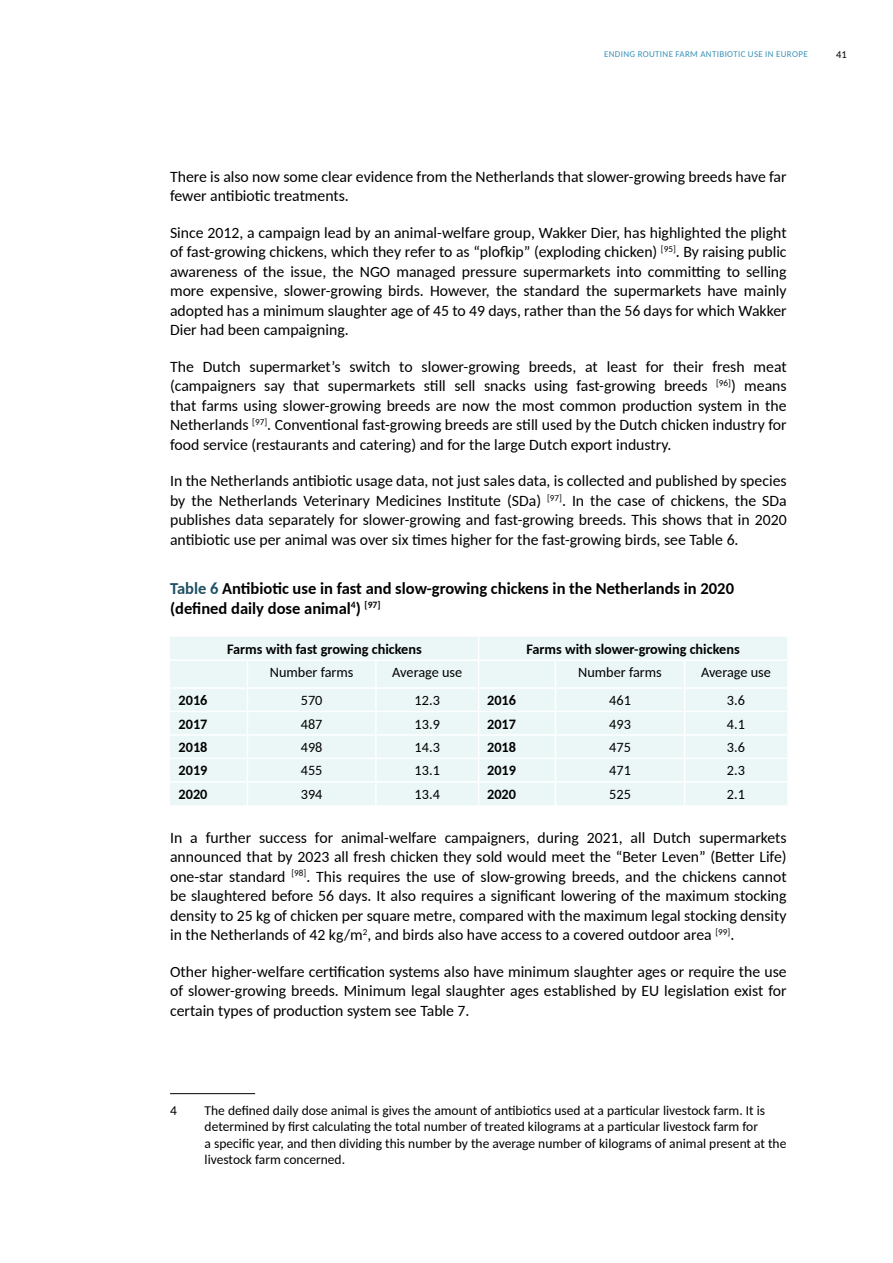
<style>
.page{position:relative;width:893px;height:1263px;background:#fff}
.page>*{position:absolute;margin:0;border:0;box-sizing:border-box;transform-origin:0 0}
.Default{font:700 16.5px/19.5px "Carlito";color:#000}
.Body_text{font:15.75px/19.5px "Carlito";color:#000;text-align:justify}
.Default-2{font:14.25px "Carlito";color:#000}
.Default-3{font:700 14.25px "Carlito";color:#000}
.t1{font:13.5px/16.2px "Carlito";color:#000}
.t2{font:10.5px "Carlito";color:#000}
.t3{font:9px "Carlito";letter-spacing:.04em;color:#3a93b8}
.s1{color:#1e5164}
</style>
<div class="page">
<div style="left:170px;top:637px;width:617px;height:168px;background:#ebf6f6"></div>
<hr style="left:170px;top:659px;width:77px;height:2px;background:#fff">
<hr style="left:247px;top:659px;width:129px;height:2px;background:#fff">
<hr style="left:376px;top:659px;width:103px;height:2px;background:#fff">
<hr style="left:375px;top:661px;width:2px;height:26px;background:#fff">
<hr style="left:479px;top:659px;width:76px;height:2px;background:#fff">
<hr style="left:555px;top:659px;width:130px;height:2px;background:#fff">
<hr style="left:685px;top:659px;width:102px;height:2px;background:#fff">
<hr style="left:170px;top:687px;width:77px;height:2px;background:#fff">
<hr style="left:247px;top:687px;width:129px;height:2px;background:#fff">
<hr style="left:376px;top:687px;width:103px;height:2px;background:#fff">
<hr style="left:375px;top:689px;width:2px;height:22px;background:#fff">
<hr style="left:479px;top:687px;width:76px;height:2px;background:#fff">
<hr style="left:555px;top:687px;width:130px;height:2px;background:#fff">
<hr style="left:685px;top:687px;width:102px;height:2px;background:#fff">
<hr style="left:170px;top:711px;width:77px;height:1px;background:#fff">
<hr style="left:247px;top:711px;width:129px;height:1px;background:#fff">
<hr style="left:376px;top:711px;width:103px;height:1px;background:#fff">
<hr style="left:375px;top:712px;width:2px;height:22px;background:#fff">
<hr style="left:479px;top:711px;width:76px;height:1px;background:#fff">
<hr style="left:555px;top:711px;width:130px;height:1px;background:#fff">
<hr style="left:685px;top:711px;width:102px;height:1px;background:#fff">
<hr style="left:170px;top:734px;width:77px;height:2px;background:#fff">
<hr style="left:247px;top:734px;width:129px;height:2px;background:#fff">
<hr style="left:376px;top:734px;width:103px;height:2px;background:#fff">
<hr style="left:375px;top:736px;width:2px;height:22px;background:#fff">
<hr style="left:479px;top:734px;width:76px;height:2px;background:#fff">
<hr style="left:555px;top:734px;width:130px;height:2px;background:#fff">
<hr style="left:685px;top:734px;width:102px;height:2px;background:#fff">
<hr style="left:170px;top:758px;width:77px;height:1px;background:#fff">
<hr style="left:247px;top:758px;width:129px;height:1px;background:#fff">
<hr style="left:376px;top:758px;width:103px;height:1px;background:#fff">
<hr style="left:375px;top:759px;width:2px;height:22px;background:#fff">
<hr style="left:479px;top:758px;width:76px;height:1px;background:#fff">
<hr style="left:555px;top:758px;width:130px;height:1px;background:#fff">
<hr style="left:685px;top:758px;width:102px;height:1px;background:#fff">
<hr style="left:170px;top:781px;width:77px;height:1px;background:#fff">
<hr style="left:247px;top:781px;width:129px;height:1px;background:#fff">
<svg style="left:247px;top:661px;width:1px;height:144px"></svg>
<hr style="left:376px;top:781px;width:103px;height:1px;background:#fff">
<hr style="left:375px;top:782px;width:2px;height:23px;background:#fff">
<hr style="left:479px;top:781px;width:76px;height:1px;background:#fff">
<svg style="left:478px;top:637px;width:1px;height:168px"></svg>
<hr style="left:555px;top:781px;width:130px;height:1px;background:#fff">
<svg style="left:555px;top:661px;width:1px;height:144px"></svg>
<hr style="left:685px;top:781px;width:102px;height:1px;background:#fff">
<svg style="left:684px;top:661px;width:1px;height:144px"></svg>
<hr style="left:170px;top:1093px;width:85px;height:1px;background:#000">
<p class="t3" style="left:604px;top:48px;width:205px">ENDING ROUTINE FARM ANTIBIOTIC USE IN EUROPE</p>
<p class="t2" style="left:836px;top:47px;width:12px">41</p>
<p class="Body_text" style="left:170px;top:166px;width:618px">There is also now some clear evidence from the Netherlands that slower-growing breeds have far fewer antibiotic treatments.</p>
<p class="Body_text" style="left:170px;top:222px;width:618px">Since 2012, a campaign lead by an animal-welfare group, Wakker Dier, has highlighted the plight of fast-growing chickens, which they refer to as “plofkip” (exploding chicken) <sup>[95]</sup>. By raising public awareness of the issue, the NGO managed pressure supermarkets into committing to selling more expensive, slower-growing birds. However, the standard the supermarkets have mainly adopted has a minimum slaughter age of 45 to 49 days, rather than the 56 days for which Wakker Dier had been campaigning.</p>
<p class="Body_text" style="left:170px;top:356px;width:618px">The Dutch supermarket’s switch to slower-growing breeds, at least for their fresh meat (campaigners say that supermarkets still sell snacks using fast-growing breeds <sup>[96]</sup>) means that farms using slower-growing breeds are now the most common production system in the Netherlands <sup>[97]</sup>. Conventional fast-growing breeds are still used by the Dutch chicken industry for food service (restaurants and catering) and for the large Dutch export industry.</p>
<p class="Body_text" style="left:170px;top:471px;width:618px">In the Netherlands antibiotic usage data, not just sales data, is collected and published by species by the Netherlands Veterinary Medicines Institute (SDa) <sup>[97]</sup>. In the case of chickens, the SDa publishes data separately for slower-growing and fast-growing breeds. This shows that in 2020 antibiotic use per animal was over six times higher for the fast-growing birds, see Table 6.</p>
<p class="Default" style="left:170px;top:578px;width:565px"><span class="s1">Table 6</span> Antibiotic use in fast and slow-growing chickens in the Netherlands in 2020 (defined daily dose animal<sup>4</sup>) <sup>[97]</sup></p>
<p class="Default-3" style="left:227px;top:639px;width:196px">Farms with fast growing chickens</p>
<p class="Default-3" style="left:526px;top:639px;width:215px">Farms with slower-growing chickens</p>
<p class="Default-2" style="left:270px;top:663px;width:85px">Number farms</p>
<p class="Default-2" style="left:392px;top:663px;width:71px">Average use</p>
<p class="Default-2" style="left:578px;top:663px;width:85px">Number farms</p>
<p class="Default-2" style="left:701px;top:663px;width:71px">Average use</p>
<p class="Default-3" style="left:179px;top:690px;width:30px">2016</p>
<p class="Default-2" style="left:301px;top:691px;width:23px">570</p>
<p class="Default-2" style="left:415px;top:691px;width:27px">12.3</p>
<p class="Default-3" style="left:487px;top:690px;width:30px">2016</p>
<p class="Default-2" style="left:609px;top:691px;width:23px">461</p>
<p class="Default-2" style="left:727px;top:691px;width:20px">3.6</p>
<p class="Default-3" style="left:179px;top:714px;width:30px">2017</p>
<p class="Default-2" style="left:301px;top:714px;width:23px">487</p>
<p class="Default-2" style="left:415px;top:714px;width:27px">13.9</p>
<p class="Default-3" style="left:487px;top:714px;width:30px">2017</p>
<p class="Default-2" style="left:609px;top:714px;width:23px">493</p>
<p class="Default-2" style="left:727px;top:714px;width:20px">4.1</p>
<p class="Default-3" style="left:179px;top:737px;width:30px">2018</p>
<p class="Default-2" style="left:301px;top:737px;width:23px">498</p>
<p class="Default-2" style="left:415px;top:737px;width:27px">14.3</p>
<p class="Default-3" style="left:487px;top:737px;width:30px">2018</p>
<p class="Default-2" style="left:609px;top:737px;width:23px">475</p>
<p class="Default-2" style="left:727px;top:737px;width:20px">3.6</p>
<p class="Default-3" style="left:179px;top:761px;width:30px">2019</p>
<p class="Default-2" style="left:301px;top:761px;width:23px">455</p>
<p class="Default-2" style="left:415px;top:761px;width:27px">13.1</p>
<p class="Default-3" style="left:487px;top:761px;width:30px">2019</p>
<p class="Default-2" style="left:609px;top:761px;width:23px">471</p>
<p class="Default-2" style="left:727px;top:761px;width:20px">2.3</p>
<p class="Default-3" style="left:179px;top:784px;width:30px">2020</p>
<p class="Default-2" style="left:301px;top:784px;width:23px">394</p>
<p class="Default-2" style="left:415px;top:784px;width:27px">13.4</p>
<p class="Default-3" style="left:487px;top:784px;width:30px">2020</p>
<p class="Default-2" style="left:609px;top:784px;width:23px">525</p>
<p class="Default-2" style="left:727px;top:784px;width:20px">2.1</p>
<p class="Body_text" style="left:170px;top:827px;width:618px">In a further success for animal-welfare campaigners, during 2021, all Dutch supermarkets announced that by 2023 all fresh chicken they sold would meet the “Beter Leven” (Better Life) one-star standard <sup>[98]</sup>. This requires the use of slow-growing breeds, and the chickens cannot be slaughtered before 56 days. It also requires a significant lowering of the maximum stocking density to 25 kg of chicken per square metre, compared with the maximum legal stocking density in the Netherlands of 42 kg/m<sup>2</sup>, and birds also have access to a covered outdoor area <sup>[99]</sup>.</p>
<p class="Body_text" style="left:170px;top:961px;width:618px">Other higher-welfare certification systems also have minimum slaughter ages or require the use of slower-growing breeds. Minimum legal slaughter ages established by EU legislation exist for certain types of production system see Table 7.</p>
<p class="t1" style="left:170px;top:1102px;width:8px">4</p>
<p class="t1" style="left:205px;top:1102px;width:583px">The defined daily dose animal is gives the amount of antibiotics used at a particular livestock farm. It is determined by first calculating the total number of treated kilograms at a particular livestock farm for<br>a specific year, and then dividing this number by the average number of kilograms of animal present at the livestock farm concerned.</p>
</div>
